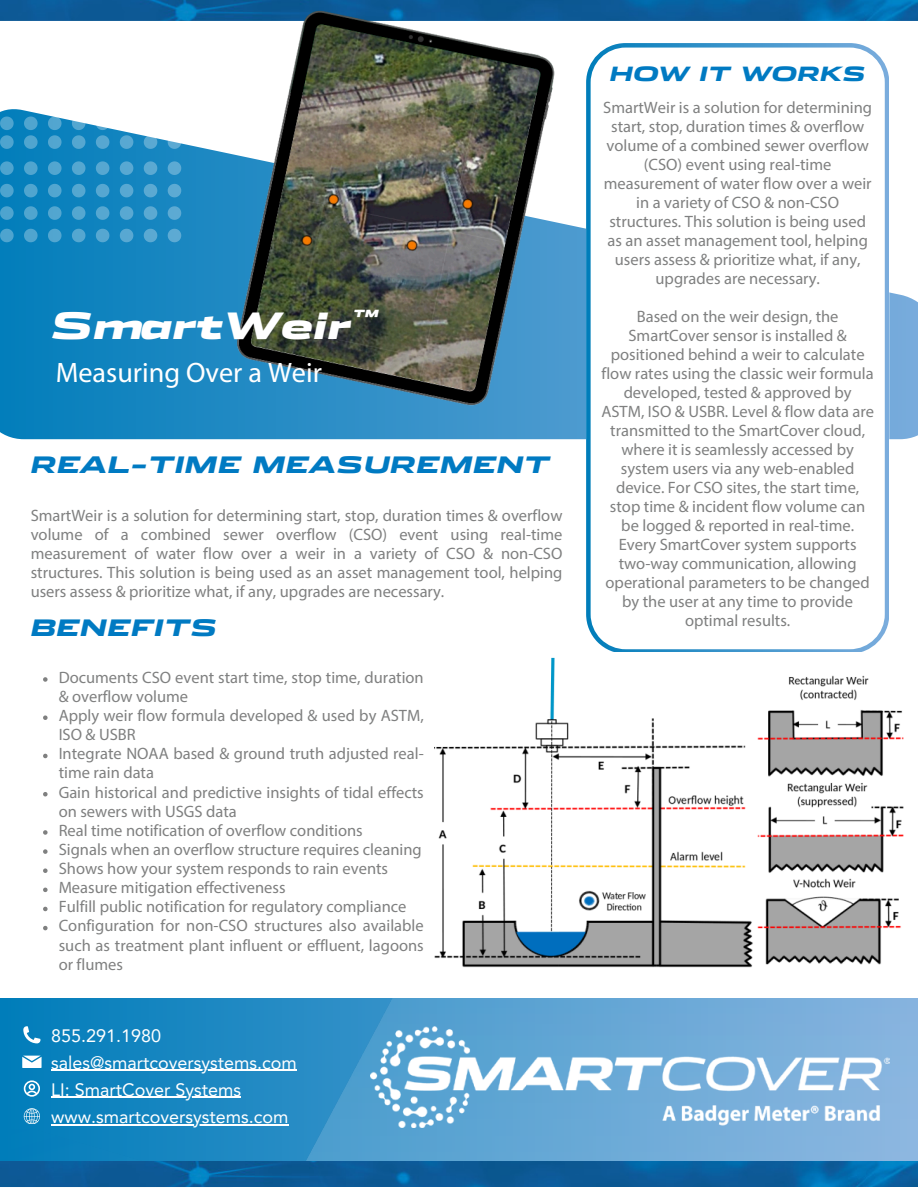
<style>
.page{position:relative;width:918px;height:1188px;background:#fff}
.page>*{position:absolute;margin:0;border:0;box-sizing:border-box;transform-origin:0 0}
.t1{font:italic 900 36px "Stainless Ext";color:#fff}
.t2{font:28.2px "Myriad Pro";color:#fff}
.t3{font:italic 900 22.5px "Stainless Ext";color:#007ac2}
.t4{font:italic 900 19.5px "Stainless Ext";color:#007ac2}
.t5{font:18px "Avenir LT Pro";color:#fff}
.t6{font:italic 900 18px "Stainless Ext";color:#fff}
.t7{font:16.5px/19px "Myriad Pro";color:#7f8080}
</style>
<div class="page">
<svg style="left:0;top:109px;width:918px;height:330px;background:#3695c9"></svg>
<svg style="left:586px;top:43px;width:303px;height:609px"></svg>
<svg style="left:0;top:117px;width:14px;height:32px"></svg>
<svg style="left:24px;top:117px;width:14px;height:32px"></svg>
<svg style="left:48px;top:117px;width:14px;height:32px"></svg>
<svg style="left:72px;top:117px;width:13px;height:32px"></svg>
<svg style="left:96px;top:117px;width:13px;height:32px"></svg>
<svg style="left:120px;top:117px;width:13px;height:32px"></svg>
<svg style="left:144px;top:117px;width:13px;height:32px"></svg>
<svg style="left:168px;top:117px;width:13px;height:32px"></svg>
<svg style="left:0;top:161px;width:14px;height:14px"></svg>
<svg style="left:24px;top:161px;width:14px;height:14px"></svg>
<svg style="left:48px;top:161px;width:14px;height:14px"></svg>
<svg style="left:72px;top:161px;width:13px;height:14px"></svg>
<svg style="left:96px;top:161px;width:13px;height:14px"></svg>
<svg style="left:120px;top:161px;width:13px;height:14px"></svg>
<svg style="left:144px;top:161px;width:13px;height:14px"></svg>
<svg style="left:168px;top:161px;width:13px;height:14px"></svg>
<svg style="left:0;top:184px;width:14px;height:13px"></svg>
<svg style="left:24px;top:184px;width:14px;height:13px"></svg>
<svg style="left:48px;top:184px;width:14px;height:13px"></svg>
<svg style="left:72px;top:184px;width:13px;height:13px"></svg>
<svg style="left:96px;top:184px;width:13px;height:13px"></svg>
<svg style="left:120px;top:184px;width:13px;height:13px"></svg>
<svg style="left:144px;top:184px;width:13px;height:13px"></svg>
<svg style="left:168px;top:184px;width:13px;height:13px"></svg>
<svg style="left:0;top:206px;width:14px;height:14px"></svg>
<svg style="left:24px;top:206px;width:14px;height:14px"></svg>
<svg style="left:48px;top:206px;width:14px;height:14px"></svg>
<svg style="left:72px;top:206px;width:13px;height:14px"></svg>
<svg style="left:96px;top:206px;width:13px;height:14px"></svg>
<svg style="left:120px;top:206px;width:13px;height:14px"></svg>
<svg style="left:144px;top:206px;width:13px;height:14px"></svg>
<svg style="left:168px;top:206px;width:13px;height:14px"></svg>
<svg style="left:0;top:229px;width:14px;height:13px"></svg>
<svg style="left:24px;top:229px;width:14px;height:13px"></svg>
<svg style="left:48px;top:229px;width:14px;height:13px"></svg>
<svg style="left:72px;top:229px;width:13px;height:13px"></svg>
<svg style="left:96px;top:229px;width:13px;height:13px"></svg>
<svg style="left:120px;top:229px;width:13px;height:13px"></svg>
<svg style="left:144px;top:229px;width:13px;height:13px"></svg>
<svg style="left:168px;top:229px;width:13px;height:13px"></svg>
<svg style="left:0;top:999px;width:273px;height:130px;background:#1585bf"></svg>
<img style="left:273px;top:999px;width:645px;height:130px">
<img style="left:0;top:1129px;width:918px;height:58px">
<img style="left:371px;top:1026px;width:518px;height:102px">
<img style="left:0;top:1162px;width:918px;height:24px">
<svg style="left:22px;top:1056px;width:19px;height:12px"></svg>
<svg style="left:23px;top:1026px;width:17px;height:17px"></svg>
<svg style="left:24px;top:1080px;width:16px;height:16px"></svg>
<svg style="left:24px;top:1108px;width:16px;height:16px"></svg>
<svg style="left:0;top:0;width:918px;height:21px;background:#0a609f"></svg>
<img style="left:200px;top:0;width:376px;height:414px">
<img style="left:434px;top:657px;width:470px;height:311px">
<hr style="left:51px;top:1070px;width:246px;height:1px;background:#fff">
<hr style="left:51px;top:1124px;width:238px;height:2px;background:#fff">
<hr style="left:51px;top:1097px;width:190px;height:1px;background:#fff">
<svg style="left:43px;top:677px;width:5px;height:5px"></svg>
<svg style="left:43px;top:715px;width:5px;height:5px"></svg>
<svg style="left:43px;top:754px;width:5px;height:4px"></svg>
<svg style="left:43px;top:792px;width:5px;height:4px"></svg>
<svg style="left:43px;top:830px;width:5px;height:5px"></svg>
<svg style="left:43px;top:849px;width:5px;height:5px"></svg>
<svg style="left:43px;top:868px;width:5px;height:5px"></svg>
<svg style="left:43px;top:888px;width:5px;height:4px"></svg>
<svg style="left:43px;top:907px;width:5px;height:4px"></svg>
<svg style="left:43px;top:926px;width:5px;height:4px"></svg>
<p class="t6" style="left:352px;top:309px;width:29px">™</p>
<p class="t1" style="left:51px;top:310px;width:302px">SmartWeir</p>
<p class="t2" style="left:56px;top:361px;width:268px">Measuring Over a Weir</p>
<h1 class="t3" style="left:31px;top:456px;width:521px">REAL-TIME MEASUREMENT</h1>
<h2 class="t7" style="left:31px;top:507px;width:533px;text-align:justify">SmartWeir is a solution for determining start, stop, duration times &amp; overflow volume of a combined sewer overflow (CSO) event using real-time measurement of water flow over a weir in a variety of CSO &amp; non-CSO structures. This solution is being used as an asset management tool, helping users assess &amp; prioritize what, if any, upgrades are necessary.</h2>
<h3 class="t3" style="left:31px;top:618px;width:188px">BENEFITS</h3>
<p class="t7" style="left:59px;top:669px;width:367px">Documents CSO event start time, stop time, duration &amp; overflow volume</p>
<h3 class="t7" style="left:59px;top:707px;width:367px">Apply weir flow formula developed &amp; used by ASTM,<br>ISO &amp; USBR</h3>
<p class="t7" style="left:59px;top:746px;width:367px">Integrate NOAA based &amp; ground truth adjusted real&shy;time rain data</p>
<p class="t7" style="left:59px;top:784px;width:367px">Gain historical and predictive insights of tidal effects on sewers with USGS data</p>
<p class="t7" style="left:59px;top:822px;width:306px">Real time notification of overflow conditions</p>
<p class="t7" style="left:59px;top:841px;width:364px">Signals when an overflow structure requires cleaning</p>
<p class="t7" style="left:59px;top:860px;width:331px">Shows how your system responds to rain events</p>
<p class="t7" style="left:59px;top:880px;width:228px">Measure mitigation effectiveness</p>
<p class="t7" style="left:59px;top:899px;width:349px">Fulfill public notification for regulatory compliance</p>
<p class="t7" style="left:59px;top:918px;width:367px;text-align:justify">Configuration for non-CSO structures also available such as treatment plant influent or effluent, lagoons or flumes</p>
<h4 class="t5" style="left:51px;top:1028px;width:111px">855.291.1980</h4>
<p class="t5" style="left:51px;top:1055px;width:247px">sales@smartcoversystems.com</p>
<p class="t5" style="left:51px;top:1082px;width:191px">LI: SmartCover Systems</p>
<p class="t5" style="left:51px;top:1110px;width:239px">www.smartcoversystems.com</p>
<p class="t4" style="left:610px;top:66px;width:257px">HOW IT WORKS</p>
<p class="t7" style="left:603px;top:100px;width:270px;text-align:center">SmartWeir is a solution for determining start, stop, duration times &amp; overflow volume of a combined sewer overflow (CSO) event using real-time measurement of water flow over a weir in a variety of CSO &amp; non-CSO structures. This solution is being used as an asset management tool, helping users assess &amp; prioritize what, if any, upgrades are necessary.</p>
<p class="t7" style="left:601px;top:309px;width:274px;text-align:center">Based on the weir design, the SmartCover sensor is installed &amp; positioned behind a weir to calculate flow rates using the classic weir formula developed, tested &amp; approved by ASTM, ISO &amp; USBR. Level &amp; flow data are transmitted to the SmartCover cloud, where it is seamlessly accessed by system users via any web-enabled device. For CSO sites, the start time, stop time &amp; incident flow volume can be logged &amp; reported in real-time.<br>Every SmartCover system supports two-way communication, allowing operational parameters to be changed by the user at any time to provide optimal results.</p>
</div>
